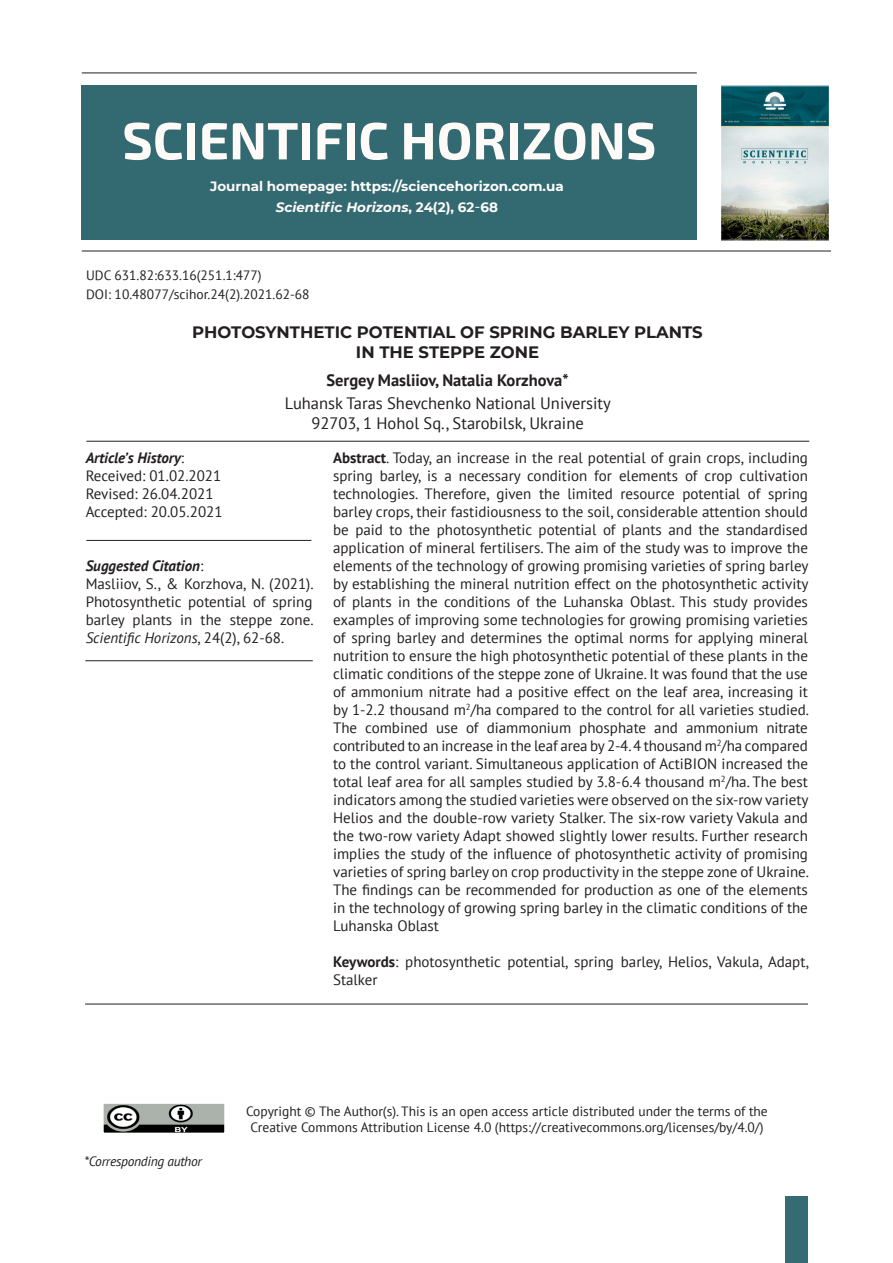
<style>
.page{position:relative;width:893px;height:1263px;background:#fff}
.page>*{position:absolute;margin:0;border:0;box-sizing:border-box;transform-origin:0 0}
.t1{font:700 52.5px "Exo 2";color:#fefaf8}
.Автор{font:16.5px "PT Sans";color:#231f20}
.Загаловок_статьи{font:700 16.5px/19.5px "Montserrat";color:#231f20;text-align:center}
.Автор-2{font:700 16.5px "PT Sans";color:#231f20}
.Стандартный_HTML{font:15px/18px "PT Sans";color:#231f20;text-align:justify}
.t2{font:italic 700 15px "PT Sans";color:#231f20}
.Автор-3{font:13.5px/16.2px "PT Sans";color:#231f20;text-align:center}
.t3{font:700 13.5px "Montserrat";color:#fff}
.t4{font:italic 700 13.5px "Montserrat";color:#fefaf8}
.t5{font:italic 13.5px "PT Sans";letter-spacing:-.02em;color:#231f20}
.s1{color:#fefaf8}
.s2{font-style:normal}
.s3{font-family:"PT Sans";font-weight:400;font-style:normal;font-size:16.5px;color:#fff}
.s4{font-style:normal;color:#fff}
.s5{font-weight:700}
.s6{font-weight:400;font-style:normal}
.s7{font-style:italic}
</style>
<div class="page">
<hr style="left:86px;top:540px;width:225px;height:1px;background:#231f20">
<hr style="left:86px;top:441px;width:723px;height:1px;background:#231f20">
<hr style="left:85px;top:660px;width:228px;height:1px;background:#231f20">
<img style="left:722px;top:85px;width:106px;height:155px">
<div style="left:82px;top:85px;width:615px;height:155px;background:#336971"></div>
<hr style="left:82px;top:73px;width:615px;height:1px;background:#231f20">
<hr style="left:82px;top:251px;width:749px;height:1px;background:#231f20">
<hr style="left:85px;top:1004px;width:723px;height:1px;background:#231f20">
<img style="left:105px;top:1105px;width:118px;height:26px">
<div style="left:101px;top:1101px;width:126px;height:34px;border:3px solid #fff"></div>
<div style="left:785px;top:1197px;width:23px;height:66px;background:#366b73"></div>
<p class="t1" style="left:122px;top:110px;width:536px">SCIENTIFIC HORIZONS</p>
<p class="t3" style="left:210px;top:176px;width:355px"><span class="s1">Journal homepage:</span> https://sciencehorizon.com.ua</p>
<p class="t4" style="left:276px;top:197px;width:224px">Scientific Horizons<span class="s2">, 24(2), 62</span><span class="s3">-</span><span class="s4">68</span></p>
<p class="Автор-3" style="left:86px;top:266px;width:177px">UDC 631.82:633.16(251.1:477)</p>
<p class="Автор-3" style="left:86px;top:286px;width:225px">DOI: 10.48077/scihor.24(2).2021.62-68</p>
<p class="Загаловок_статьи" style="left:192px;top:322px;width:512px">PHOTOSYNTHETIC POTENTIAL OF SPRING BARLEY PLANTS<br>IN THE STEPPE ZONE</p>
<p class="Автор-2" style="left:326px;top:369px;width:244px">Sergey Masliiov, Natalia Korzhova*</p>
<p class="Автор" style="left:285px;top:393px;width:327px">Luhansk Taras Shevchenko National University</p>
<p class="Автор" style="left:311px;top:412px;width:274px">92703, 1 Hohol Sq., Starobilsk, Ukraine</p>
<p class="Стандартный_HTML" style="left:333px;top:448px;width:477px"><span class="s5">Abstract</span>. Today, an increase in the real potential of grain crops, including spring barley, is a necessary condition for elements of crop cultivation technologies. Therefore, given the limited resource potential of spring barley crops, their fastidiousness to the soil, considerable attention should be paid to the photosynthetic potential of plants and the standardised application of mineral fertilisers. The aim of the study was to improve the elements of the technology of growing promising varieties of spring barley by establishing the mineral nutrition effect on the photosynthetic activity of plants in the conditions of the Luhanska Oblast. This study provides examples of improving some technologies for growing promising varieties of spring barley and determines the optimal norms for applying mineral nutrition to ensure the high photosynthetic potential of these plants in the climatic conditions of the steppe zone of Ukraine. It was found that the use of ammonium nitrate had a positive effect on the leaf area, increasing it by 1-2.2 thousand m<sup>2</sup>/ha compared to the control for all varieties studied.<br>The combined use of diammonium phosphate and ammonium nitrate contributed to an increase in the leaf area by 2-4. 4 thousand m<sup>2</sup>/ha compared to the control variant. Simultaneous application of ActiBION increased the total leaf area for all samples studied by 3.8-6.4 thousand m<sup>2</sup>/ha. The best indicators among the studied varieties were observed on the six-row variety Helios and the double-row variety Stalker. The six-row variety Vakula and the two-row variety Adapt showed slightly lower results. Further research implies the study of the influence of photosynthetic activity of promising varieties of spring barley on crop productivity in the steppe zone of Ukraine.<br>The findings can be recommended for production as one of the elements in the technology of growing spring barley in the climatic conditions of the Luhanska Oblast</p>
<p class="Стандартный_HTML" style="left:333px;top:952px;width:477px"><span class="s5">Keywords</span>: photosynthetic potential, spring barley, Helios, Vakula, Adapt,<br>Stalker</p>
<p class="t2" style="left:86px;top:448px;width:100px">Article’s History<span class="s6">:</span></p>
<p class="Стандартный_HTML" style="left:86px;top:466px;width:137px">Received: 01.02.2021</p>
<p class="Стандартный_HTML" style="left:86px;top:484px;width:129px">Revised: 26.04.2021</p>
<p class="Стандартный_HTML" style="left:86px;top:502px;width:138px">Accepted: 20.05.2021</p>
<p class="t2" style="left:86px;top:556px;width:119px">Suggested Citation<span class="s6">:</span></p>
<p class="Стандартный_HTML" style="left:86px;top:574px;width:229px">Masliiov, S., &amp; Korzhova, N. (2021).<br>Photosynthetic potential of spring barley plants in the steppe zone.<br><span class="s7">Scientific Horizons</span>, 24(2), 62-68.</p>
<p class="t5" style="left:85px;top:1152px;width:119px">*Corresponding author</p>
<p class="Автор-3" style="left:246px;top:1102px;width:523px">Copyright © The Author(s). This is an open access article distributed under the terms of the<br>Creative Commons Attribution License 4.0 (https://creativecommons.org/licenses/by/4.0/)</p>
</div>
